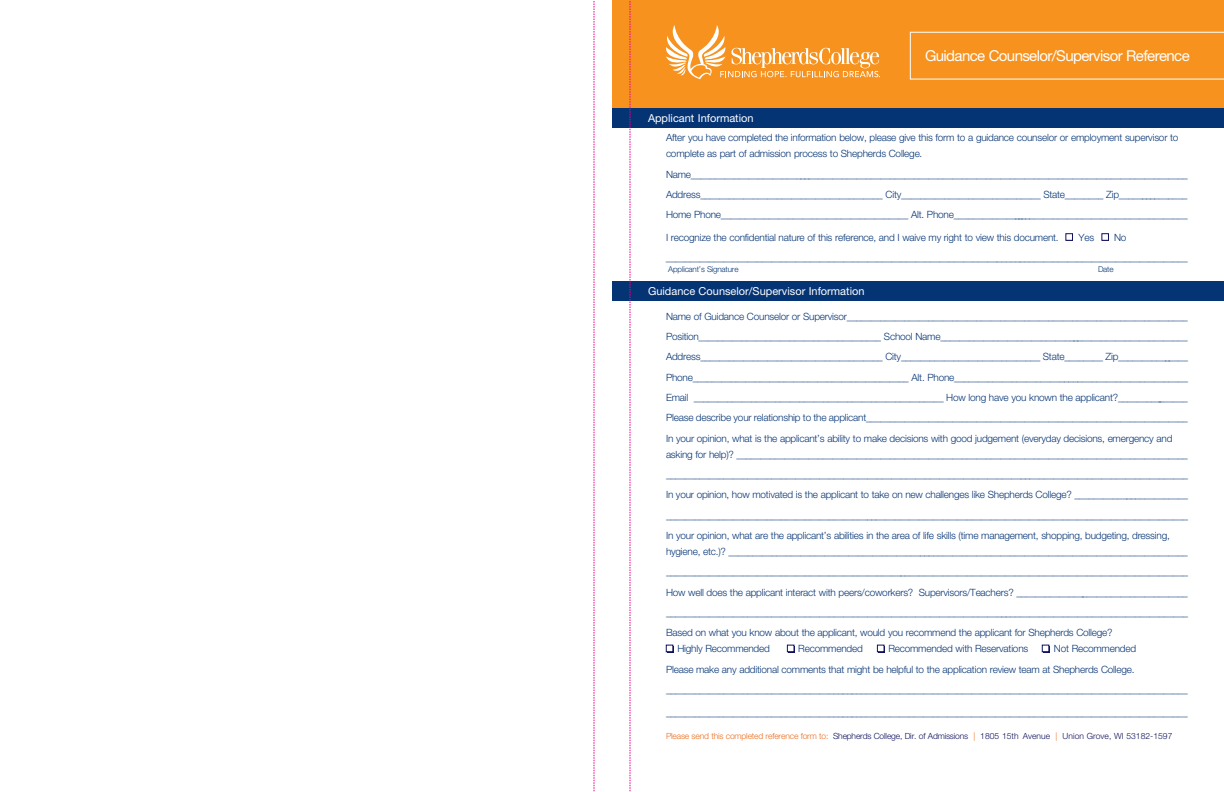
<style>
.page{position:relative;width:1224px;height:792px;background:#fff}
.page>*{position:absolute;margin:0;border:0;box-sizing:border-box;transform-origin:0 0}
.t1{font:15px "Helvetica Neue LT Std";letter-spacing:-.04em;color:#fff}
.t2{font:11px "Helvetica Neue LT Std";color:#fff}
.t3{font:300 10px/16px "Helvetica Neue LT Std";letter-spacing:-.02em;color:#053474}
.t4{font:300 8.5px "Helvetica Neue LT Std";letter-spacing:-.02em;color:#11125f}
.t5{font:300 8px "Helvetica Neue LT Std";letter-spacing:-.02em;color:#053474}
.s1{color:#ea6d1f}
</style>
<div class="page">
<div style="left:612px;top:0;width:612px;height:108px;background:#f6921d"></div>
<svg style="left:910px;top:32px;width:314px;height:47px"></svg>
<div style="left:612px;top:108px;width:612px;height:19px;background:#053474"></div>
<div style="left:612px;top:281px;width:612px;height:20px;background:#053474"></div>
<svg style="left:666px;top:25px;width:214px;height:54px"></svg>
<div style="left:1066px;top:233px;width:7px;height:8px;background:#fff;border:1px solid #11125f"></div>
<div style="left:1102px;top:233px;width:7px;height:8px;background:#fff;border:1px solid #11125f"></div>
<div style="left:666px;top:645px;width:7px;height:7px;background:#fff;border:1px solid #11125f"></div>
<div style="left:788px;top:646px;width:7px;height:6px;background:#11125f"></div>
<div style="left:787px;top:645px;width:7px;height:7px;background:#fff;border:1px solid #11125f"></div>
<div style="left:878px;top:646px;width:7px;height:6px;background:#11125f"></div>
<div style="left:877px;top:645px;width:7px;height:7px;background:#fff;border:1px solid #11125f"></div>
<div style="left:1042px;top:645px;width:7px;height:7px;background:#fff;border:1px solid #11125f"></div>
<svg style="left:594px;top:1px;width:1px;height:791px"></svg>
<svg style="left:630px;top:1px;width:1px;height:791px"></svg>
<p class="t2" style="left:648px;top:111px;width:107px">Applicant Information</p>
<p class="t1" style="left:925px;top:46px;width:266px">Guidance Counselor/Supervisor Reference</p>
<p class="t3" style="left:666px;top:130px;width:514px">After you have completed the information below, please give this form to a guidance counselor or employment supervisor to complete as part of admission process to Shepherds College.</p>
<p class="t3" style="left:666px;top:166px;width:523px">Name________________________________________________________________________________________________________</p>
<p class="t3" style="left:666px;top:186px;width:523px">Address______________________________________ City_____________________________ State________ Zip_______________</p>
<p class="t3" style="left:666px;top:207px;width:523px">Home Phone_______________________________________ Alt. Phone__________________________________________________</p>
<p class="t3" style="left:666px;top:229px;width:394px">I recognize the confidential nature of this reference, and I waive my right to view this document.</p>
<p class="t3" style="left:1079px;top:229px;width:17px">Yes</p>
<p class="t3" style="left:1114px;top:229px;width:14px">No</p>
<p class="t3" style="left:666px;top:249px;width:523px">_____________________________________________________________________________________________________________</p>
<p class="t5" style="left:668px;top:264px;width:72px">Applicant’s Signature</p>
<p class="t5" style="left:1098px;top:264px;width:17px">Date</p>
<p class="t3" style="left:666px;top:308px;width:523px">Name of Guidance Counselor or Supervisor_______________________________________________________________________</p>
<p class="t3" style="left:666px;top:328px;width:523px">Position______________________________________ School Name____________________________________________________</p>
<p class="t3" style="left:666px;top:349px;width:524px">Address______________________________________ City_____________________________ State________ Zip_______________</p>
<p class="t3" style="left:666px;top:369px;width:524px">Phone_____________________________________________ Alt. Phone_________________________________________________</p>
<p class="t3" style="left:666px;top:389px;width:523px">Email ____________________________________________________ How long have you known the applicant?_______________</p>
<p class="t3" style="left:666px;top:410px;width:523px">Please describe your relationship to the applicant___________________________________________________________________</p>
<p class="t3" style="left:666px;top:430px;width:523px">In your opinion, what is the applicant’s ability to make decisions with good judgement (everyday decisions, emergency and asking for help)? ______________________________________________________________________________________________</p>
<p class="t3" style="left:666px;top:466px;width:524px">_____________________________________________________________________________________________________________</p>
<p class="t3" style="left:666px;top:487px;width:524px">In your opinion, how motivated is the applicant to take on new challenges like Shepherds College? ________________________</p>
<p class="t3" style="left:666px;top:507px;width:524px">_____________________________________________________________________________________________________________</p>
<p class="t3" style="left:666px;top:527px;width:523px">In your opinion, what are the applicant’s abilities in the area of life skills (time management, shopping, budgeting, dressing, hygiene, etc.)? ________________________________________________________________________________________________</p>
<p class="t3" style="left:666px;top:564px;width:524px">_____________________________________________________________________________________________________________</p>
<p class="t3" style="left:666px;top:584px;width:523px">How well does the applicant interact with peers/coworkers? Supervisors/Teachers? ____________________________________</p>
<p class="t3" style="left:666px;top:604px;width:524px">_____________________________________________________________________________________________________________</p>
<p class="t3" style="left:677px;top:625px;width:437px;text-indent:-11px">Based on what you know about the applicant, would you recommend the applicant for Shepherds College?<br>Highly Recommended</p>
<p class="t2" style="left:648px;top:285px;width:218px">Guidance Counselor/Supervisor Information</p>
<p class="t3" style="left:798px;top:641px;width:66px">Recommended</p>
<p class="t3" style="left:888px;top:641px;width:141px">Recommended with Reservations</p>
<p class="t3" style="left:1054px;top:641px;width:84px">Not Recommended</p>
<p class="t3" style="left:666px;top:661px;width:470px">Please make any additional comments that might be helpful to the application review team at Shepherds College.</p>
<p class="t3" style="left:666px;top:681px;width:523px">_____________________________________________________________________________________________________________</p>
<p class="t3" style="left:666px;top:704px;width:523px">_____________________________________________________________________________________________________________</p>
<p class="t4" style="left:666px;top:731px;width:508px"><span class="s1">Please send this completed reference form to:</span> Shepherds College, Dir. of Admissions <span class="s1">|</span> 1805 15th Avenue <span class="s1">|</span> Union Grove, WI 53182-1597</p>
</div>
